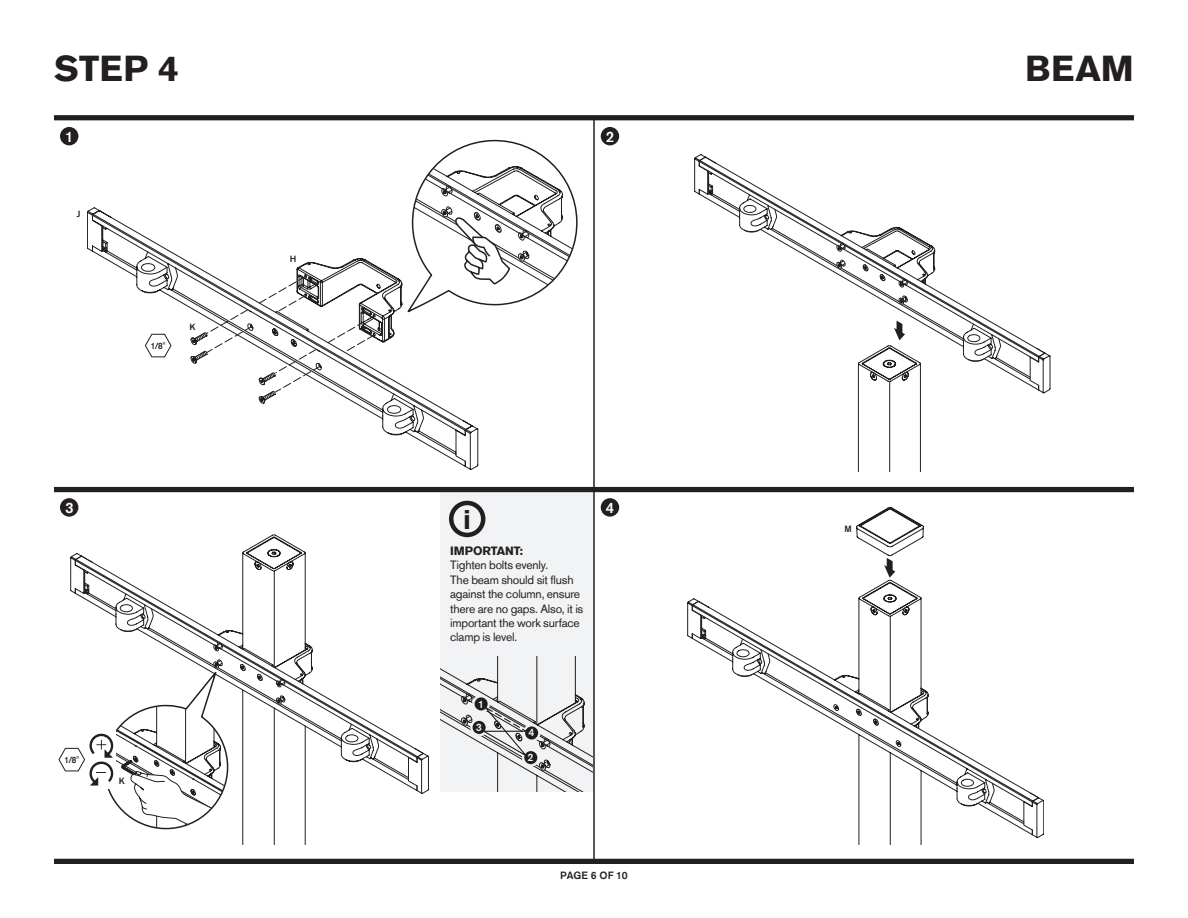
<style>
.page{position:relative;width:1188px;height:918px;background:#fff}
.page>*{position:absolute;margin:0;border:0;box-sizing:border-box;transform-origin:0 0}
.t1{font:700 36px "Akzidenz Grotesk Std";letter-spacing:.01em;color:#231f20}
.t2{font:700 27px "Akzidenz Grotesk Std";color:#231f20}
.t3{font:500 15px "Akzidenz Grotesk Std";color:#fff}
.Part_No{font:12px/14.4px "Akzidenz Grotesk Std";letter-spacing:-.02em;color:#231f20}
.t4{font:500 10.65px/23px "Akzidenz Grotesk Std";color:#fff}
.t5{font:500 10.5px "Akzidenz Grotesk Std";letter-spacing:-.005em;color:#231f20}
.t6{font:500 9px "Akzidenz Grotesk Std";color:#231f20;scale:.9 1}
.t7{font:500 9px "Akzidenz Grotesk Std";color:#231f20}
.s1{font-weight:700}
</style>
<div class="page">
<div style="left:440px;top:492px;width:153px;height:299px;background:#f2f3f4"></div>
<svg style="left:440px;top:657px;width:152px;height:134px"></svg>
<hr style="left:484px;top:731px;width:42px;height:1px;background:#231f20">
<div style="left:475px;top:697px;width:13px;height:13px;background:#231f20;border-radius:50%"></div>
<div style="left:473px;top:721px;width:13px;height:13px;background:#231f20;border-radius:50%"></div>
<div style="left:524px;top:751px;width:13px;height:13px;background:#231f20;border-radius:50%"></div>
<div style="left:525px;top:726px;width:13px;height:14px;background:#231f20;border-radius:50%"></div>
<svg style="left:87px;top:208px;width:391px;height:262px"></svg>
<svg style="left:242px;top:535px;width:64px;height:310px"></svg>
<svg style="left:70px;top:553px;width:359px;height:241px"></svg>
<svg style="left:687px;top:598px;width:357px;height:240px"></svg>
<svg style="left:834px;top:704px;width:5px;height:8px"></svg>
<svg style="left:856px;top:507px;width:68px;height:240px"></svg>
<svg style="left:857px;top:393px;width:188px;height:79px"></svg>
<svg style="left:694px;top:154px;width:357px;height:239px"></svg>
<svg style="left:836px;top:260px;width:72px;height:45px"></svg>
<svg style="left:889px;top:317px;width:20px;height:27px"></svg>
<svg style="left:836px;top:242px;width:10px;height:10px"></svg>
<svg style="left:190px;top:139px;width:388px;height:265px"></svg>
<svg style="left:144px;top:333px;width:28px;height:25px"></svg>
<svg style="left:58px;top:642px;width:227px;height:194px"></svg>
<div style="left:54px;top:487px;width:1080px;height:5px;background:#231f20"></div>
<div style="left:54px;top:115px;width:1080px;height:5px;background:#231f20"></div>
<div style="left:54px;top:859px;width:1080px;height:5px;background:#231f20"></div>
<hr style="left:593px;top:489px;width:2px;height:372px;background:#231f20">
<div style="left:288px;top:252px;width:10px;height:12px;background:#fff"></div>
<div style="left:187px;top:321px;width:11px;height:12px;background:#fff"></div>
<div style="left:60px;top:127px;width:18px;height:18px;background:#231f20;border-radius:50%"></div>
<div style="left:60px;top:498px;width:18px;height:19px;background:#231f20;border-radius:50%"></div>
<div style="left:601px;top:498px;width:18px;height:19px;background:#231f20;border-radius:50%"></div>
<hr style="left:593px;top:118px;width:2px;height:371px;background:#231f20">
<div style="left:601px;top:127px;width:18px;height:18px;background:#231f20;border-radius:50%"></div>
<div style="left:449px;top:501px;width:36px;height:36px;border:4px solid #231f20;border-radius:50%"></div>
<div style="left:117px;top:774px;width:10px;height:13px;background:#fff"></div>
<p class="t1" style="left:54px;top:48px;width:126px">STEP 4</p>
<p class="t3" style="left:65px;top:127px;width:10px">1</p>
<p class="t7" style="left:77px;top:208px;width:5px">J</p>
<p class="t6" style="left:151px;top:340px;width:18px">1/8"</p>
<p class="t7" style="left:190px;top:322px;width:8px">K</p>
<p class="t7" style="left:290px;top:253px;width:8px">H</p>
<p class="t3" style="left:606px;top:127px;width:10px">2</p>
<p class="t3" style="left:65px;top:499px;width:10px">3</p>
<p class="t3" style="left:606px;top:499px;width:10px">4</p>
<p class="t2" style="left:463px;top:504px;width:9px">i</p>
<p class="Part_No" style="left:450px;top:544px;width:135px"><span class="s1">IMPORTANT:<br></span>Tighten bolts evenly.<br>The beam should sit flush against the column, ensure there are no gaps. Also, it is important the work surface clamp is level.</p>
<p class="t6" style="left:64px;top:754px;width:18px">1/8"</p>
<p class="t7" style="left:119px;top:775px;width:8px">K</p>
<p class="t4" style="left:476px;top:693px;width:10px">1<br>3</p>
<p class="t4" style="left:528px;top:721px;width:7px">4</p>
<p class="t4" style="left:528px;top:745px;width:7px">2</p>
<p class="t5" style="left:560px;top:869px;width:69px">PAGE 6 OF 10</p>
<p class="t1" style="left:1025px;top:48px;width:110px">BEAM</p>
<p class="t7" style="left:845px;top:524px;width:9px">M</p>
</div>
